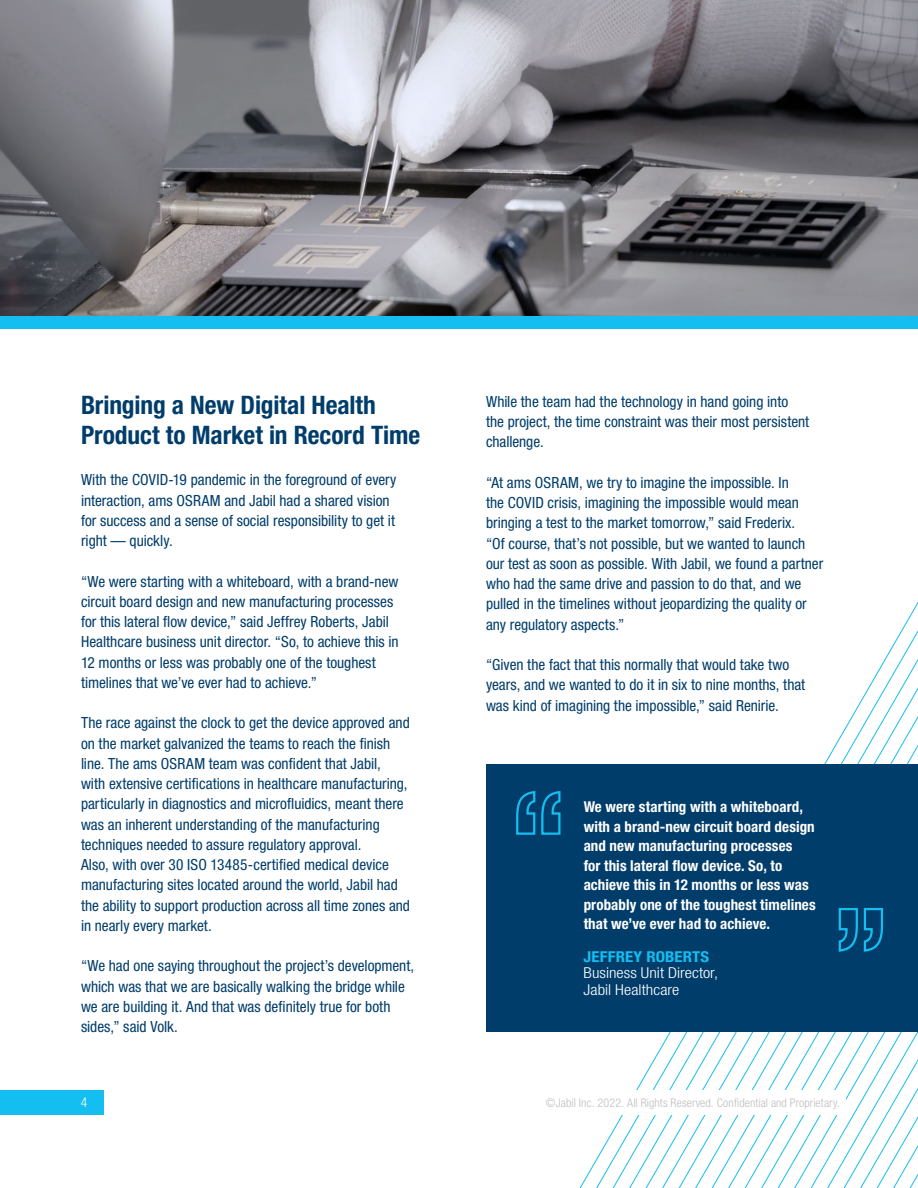
<style>
.page{position:relative;width:918px;height:1188px;background:#fff}
.page>*{position:absolute;margin:0;border:0;box-sizing:border-box;transform-origin:0 0}
.t1{font:700 condensed 25.5px/30px "Helvetica Neue LT Std";letter-spacing:-.005em;color:#003d6b}
.t2{font:condensed 15.3px/20.2px "Helvetica Neue LT Std";color:#003d6b}
.t3{font:700 condensed 15px/19.5px "Helvetica Neue LT Std";letter-spacing:.005em;color:#fff}
.t4{font:300 condensed 15px/16.5px "Helvetica Neue LT Std";color:#fff;scale:1.12 1}
.t5{font:700 condensed 15px "Helvetica Neue LT Std";letter-spacing:.01em;color:#15bef0;scale:1.12 1}
.t6{font:300 condensed 13.5px "Helvetica Neue LT Std";color:#fff}
.t7{font:300 condensed 12px "Helvetica Neue LT Std";letter-spacing:.01em;color:#bcbec0}
</style>
<div class="page">
<svg style="left:816px;top:328px;width:17px;height:860px"></svg>
<div style="left:103px;top:1090px;width:743px;height:24px;background:#fff"></div>
<div style="left:0;top:1090px;width:103px;height:24px;background:#15bef0"></div>
<img style="left:0;top:0;width:918px;height:316px">
<div style="left:0;top:316px;width:918px;height:12px;background:#15bef0"></div>
<div style="left:486px;top:765px;width:432px;height:267px;background:#003d6b"></div>
<svg style="left:516px;top:791px;width:45px;height:44px"></svg>
<svg style="left:838px;top:282px;width:80px;height:906px"></svg>
<h1 class="t1" style="left:81px;top:390px;width:341px">Bringing a New Digital Health<br>Product to Market in Record Time</h1>
<p class="t2" style="left:486px;top:391px;width:325px">While the team had the technology in hand going into the project, the time constraint was their most persistent challenge.</p>
<p class="t2" style="left:486px;top:472px;width:339px">“At ams OSRAM, we try to imagine the impossible. In<br>the COVID crisis, imagining the impossible would mean bringing a test to the market tomorrow,” said Frederix.<br>“Of course, that’s not possible, but we wanted to launch our test as soon as possible. With Jabil, we found a partner who had the same drive and passion to do that, and we pulled in the timelines without jeopardizing the quality or any regulatory aspects.”</p>
<p class="t2" style="left:486px;top:655px;width:321px">“Given the fact that this normally that would take two years, and we wanted to do it in six to nine months, that was kind of imagining the impossible,” said Renirie.</p>
<p class="t2" style="left:81px;top:470px;width:317px">With the COVID-19 pandemic in the foreground of every interaction, ams OSRAM and Jabil had a shared vision for success and a sense of social responsibility to get it right — quickly.</p>
<p class="t2" style="left:81px;top:571px;width:319px">“We were starting with a whiteboard, with a brand-new circuit board design and new manufacturing processes for this lateral flow device,” said Jeffrey Roberts, Jabil Healthcare business unit director. “So, to achieve this in 12 months or less was probably one of the toughest timelines that we’ve ever had to achieve.”</p>
<p class="t2" style="left:81px;top:713px;width:331px">The race against the clock to get the device approved and on the market galvanized the teams to reach the finish line. The ams OSRAM team was confident that Jabil,<br>with extensive certifications in healthcare manufacturing, particularly in diagnostics and microfluidics, meant there was an inherent understanding of the manufacturing techniques needed to assure regulatory approval.<br>Also, with over 30 ISO 13485-certified medical device manufacturing sites located around the world, Jabil had the ability to support production across all time zones and in nearly every market.</p>
<p class="t2" style="left:81px;top:956px;width:335px">“We had one saying throughout the project’s development, which was that we are basically walking the bridge while we are building it. And that was definitely true for both sides,” said Volk.</p>
<p class="t3" style="left:584px;top:797px;width:234px">We were starting with a whiteboard, with a brand-new circuit board design and new manufacturing processes<br>for this lateral flow device. So, to achieve this in 12 months or less was probably one of the toughest timelines that we’ve ever had to achieve.</p>
<p class="t5" style="left:584px;top:947px;width:114px">JEFFREY ROBERTS</p>
<p class="t4" style="left:584px;top:965px;width:122px">Business Unit Director,<br>Jabil Healthcare</p>
<p class="t6" style="left:81px;top:1095px;width:8px">4</p>
<p class="t7" style="left:546px;top:1096px;width:296px">©Jabil Inc. 2022. All Rights Reserved. Confidential and Proprietary.</p>
</div>
